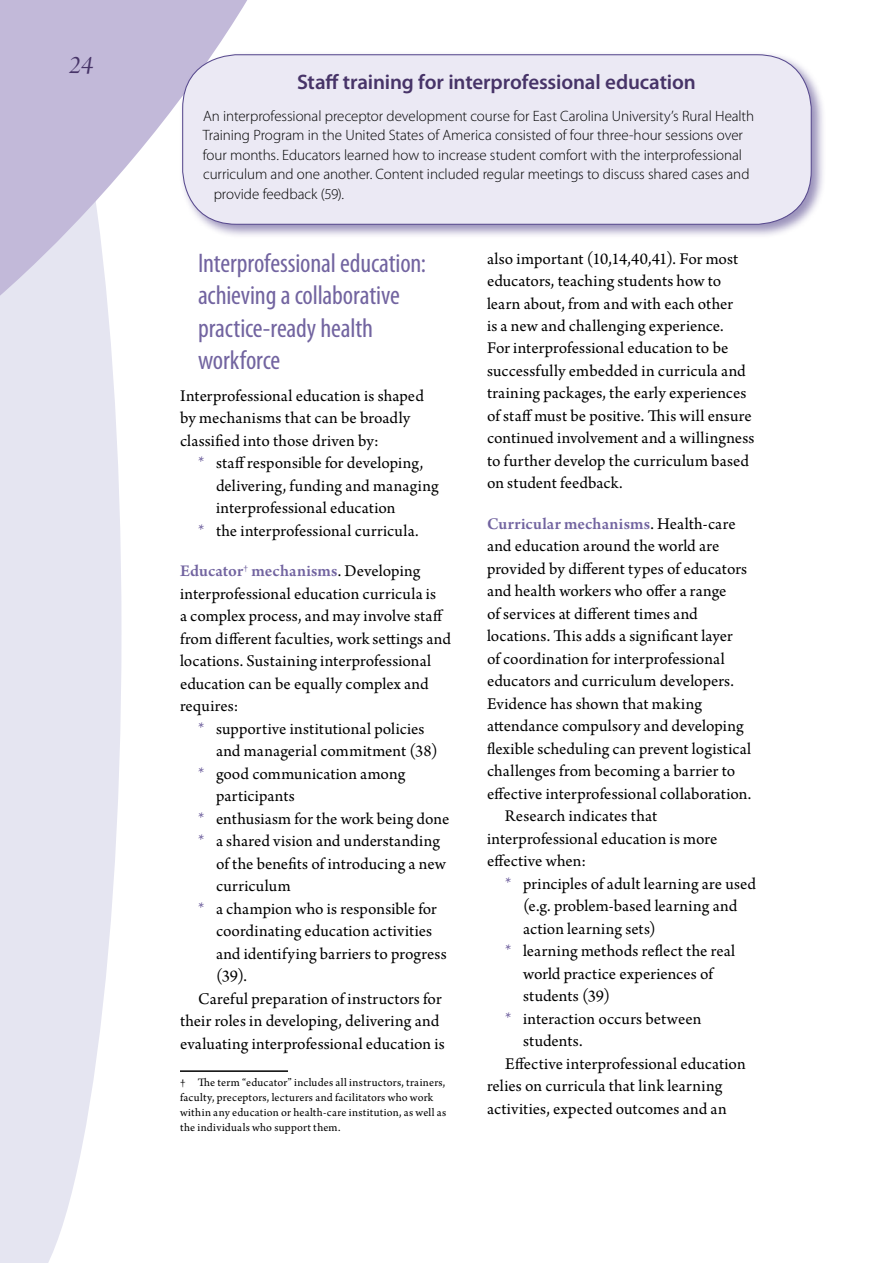
<style>
.page{position:relative;width:893px;height:1263px;background:#fff}
.page>*{position:absolute;margin:0;border:0;box-sizing:border-box;transform-origin:0 0}
.t1{font:condensed 27px/32.4px "Myriad Pro";letter-spacing:-.005em;color:#7264a0}
.t2{font:27px "Arno Pro Italic Display";color:#473468}
.t3{font:600 21px "Myriad Pro";letter-spacing:-.01em;color:#473468}
.t4{font:17.25px/22.5px "Arno Pro";letter-spacing:.005em;color:#000}
.t5{font:600 17.25px "Arno Pro";letter-spacing:.01em;color:#7264a0}
.t6{font:17.25px "Arno Pro";letter-spacing:.025em;color:#000}
.t7{font:300 15px "Myriad Pro";letter-spacing:-.005em;color:#000}
.t8{font:12px/15px "Arno Pro";letter-spacing:.02em;color:#000}
.s1{color:#7264a0}
.s2{font-weight:400;color:#000}
</style>
<div class="page">
<svg style="left:0;top:462px;width:122px;height:801px;background:#e8e8f2"></svg>
<svg style="left:0;top:0;width:247px;height:462px"></svg>
<hr style="left:180px;top:1070px;width:108px;height:2px;background:#000">
<div style="left:179px;top:51px;width:646px;height:188px;background:#584a8e;opacity:.6"></div>
<div style="left:183px;top:55px;width:628px;height:169px;background:#ebe9f4;border-radius:54px"></div>
<div style="left:182px;top:54px;width:630px;height:171px;border:1px solid #584a8e;border-radius:54px"></div>
<h1 class="t2" style="left:69px;top:49px;width:26px">24</h1>
<p class="t3" style="left:297px;top:69px;width:400px">Staff training for interprofessional education</p>
<p class="t7" style="left:203px;top:107px;width:553px">An interprofessional preceptor development course for East Carolina University’s Rural Health</p>
<p class="t7" style="left:203px;top:126px;width:542px">Training Program in the United States of America consisted of four three-hour sessions over</p>
<p class="t7" style="left:203px;top:146px;width:541px">four months. Educators learned how to increase student comfort with the interprofessional</p>
<p class="t7" style="left:203px;top:165px;width:548px">curriculum and one another. Content included regular meetings to discuss shared cases and</p>
<p class="t7" style="left:214px;top:185px;width:132px">provide feedback (59).</p>
<h1 class="t1" style="left:198px;top:247px;width:230px">Interprofessional education: achieving a collaborative practice-ready health workforce</h1>
<p class="t4" style="left:180px;top:385px;width:245px">Interprofessional education is shaped by mechanisms that can be broadly classified into those driven by:</p>
<p class="t4" style="left:198px;top:453px;width:227px"><span class="s1">*</span> staff responsible for developing,</p>
<p class="t4" style="left:216px;top:475px;width:224px">delivering, funding and managing</p>
<p class="t4" style="left:216px;top:498px;width:181px">interprofessional education</p>
<p class="t4" style="left:198px;top:520px;width:222px"><span class="s1">*</span> the interprofessional curricula.</p>
<p class="t5" style="left:180px;top:561px;width:242px">Educator<sup>†</sup> mechanisms<span class="s2">. Developing</span></p>
<p class="t4" style="left:180px;top:583px;width:258px">interprofessional education curricula is</p>
<p class="t4" style="left:180px;top:606px;width:265px">a complex process, and may involve staff</p>
<p class="t4" style="left:180px;top:628px;width:272px">from different faculties, work settings and</p>
<p class="t4" style="left:180px;top:651px;width:253px">locations. Sustaining interprofessional</p>
<p class="t4" style="left:180px;top:673px;width:250px">education can be equally complex and</p>
<p class="t4" style="left:180px;top:696px;width:60px">requires:</p>
<p class="t4" style="left:198px;top:718px;width:228px"><span class="s1">*</span> supportive institutional policies</p>
<p class="t4" style="left:216px;top:741px;width:223px">and managerial commitment (38)</p>
<p class="t4" style="left:198px;top:763px;width:209px"><span class="s1">*</span> good communication among</p>
<p class="t4" style="left:216px;top:786px;width:80px">participants</p>
<p class="t4" style="left:198px;top:808px;width:253px"><span class="s1">*</span> enthusiasm for the work being done</p>
<p class="t4" style="left:198px;top:831px;width:244px"><span class="s1">*</span> a shared vision and understanding</p>
<p class="t4" style="left:216px;top:853px;width:231px">of the benefits of introducing a new</p>
<p class="t6" style="left:216px;top:876px;width:76px">curriculum</p>
<p class="t4" style="left:198px;top:898px;width:240px"><span class="s1">*</span> a champion who is responsible for</p>
<p class="t4" style="left:216px;top:921px;width:218px">coordinating education activities</p>
<p class="t4" style="left:216px;top:943px;width:232px">and identifying barriers to progress</p>
<p class="t4" style="left:216px;top:966px;width:33px">(39).</p>
<p class="t4" style="left:198px;top:988px;width:245px">Careful preparation of instructors for</p>
<p class="t4" style="left:180px;top:1011px;width:261px">their roles in developing, delivering and</p>
<p class="t4" style="left:180px;top:1033px;width:266px">evaluating interprofessional education is</p>
<p class="t8" style="left:180px;top:1076px;width:268px">† The term “educator” includes all instructors, trainers, faculty, preceptors, lecturers and facilitators who work within any education or health-care institution, as well as the individuals who support them.</p>
<p class="t4" style="left:487px;top:248px;width:269px">also important (10,14,40,41). For most educators, teaching students how to learn about, from and with each other<br>is a new and challenging experience.<br>For interprofessional education to be successfully embedded in curricula and training packages, the early experiences of staff must be positive. This will ensure continued involvement and a willingness to further develop the curriculum based on student feedback.</p>
<p class="t5" style="left:487px;top:514px;width:250px">Curricular mechanisms<span class="s2">. Health-care</span></p>
<p class="t4" style="left:487px;top:536px;width:234px">and education around the world are</p>
<p class="t4" style="left:487px;top:558px;width:262px">provided by different types of educators</p>
<p class="t4" style="left:487px;top:581px;width:241px">and health workers who offer a range</p>
<p class="t4" style="left:487px;top:603px;width:212px">of services at different times and</p>
<p class="t4" style="left:487px;top:626px;width:247px">locations. This adds a significant layer</p>
<p class="t4" style="left:487px;top:648px;width:239px">of coordination for interprofessional</p>
<p class="t4" style="left:487px;top:671px;width:249px">educators and curriculum developers.</p>
<p class="t4" style="left:487px;top:693px;width:216px">Evidence has shown that making</p>
<p class="t4" style="left:487px;top:716px;width:258px">attendance compulsory and developing</p>
<p class="t4" style="left:487px;top:738px;width:266px">flexible scheduling can prevent logistical</p>
<p class="t4" style="left:487px;top:761px;width:250px">challenges from becoming a barrier to</p>
<p class="t4" style="left:487px;top:783px;width:266px">effective interprofessional collaboration.</p>
<p class="t4" style="left:505px;top:806px;width:154px">Research indicates that</p>
<p class="t4" style="left:487px;top:828px;width:232px">interprofessional education is more</p>
<p class="t4" style="left:487px;top:851px;width:100px">effective when:</p>
<p class="t4" style="left:505px;top:873px;width:253px"><span class="s1">*</span> principles of adult learning are used</p>
<p class="t4" style="left:523px;top:896px;width:216px">(e.g. problem-based learning and</p>
<p class="t4" style="left:523px;top:918px;width:134px">action learning sets)</p>
<p class="t4" style="left:505px;top:941px;width:232px"><span class="s1">*</span> learning methods reflect the real</p>
<p class="t4" style="left:523px;top:963px;width:191px">world practice experiences of</p>
<p class="t4" style="left:523px;top:986px;width:89px">students (39)</p>
<p class="t4" style="left:505px;top:1008px;width:198px"><span class="s1">*</span> interaction occurs between</p>
<p class="t4" style="left:523px;top:1031px;width:61px">students.</p>
<p class="t4" style="left:505px;top:1053px;width:242px">Effective interprofessional education</p>
<p class="t6" style="left:487px;top:1076px;width:237px">relies on curricula that link learning</p>
<p class="t4" style="left:487px;top:1098px;width:241px">activities, expected outcomes and an</p>
</div>
